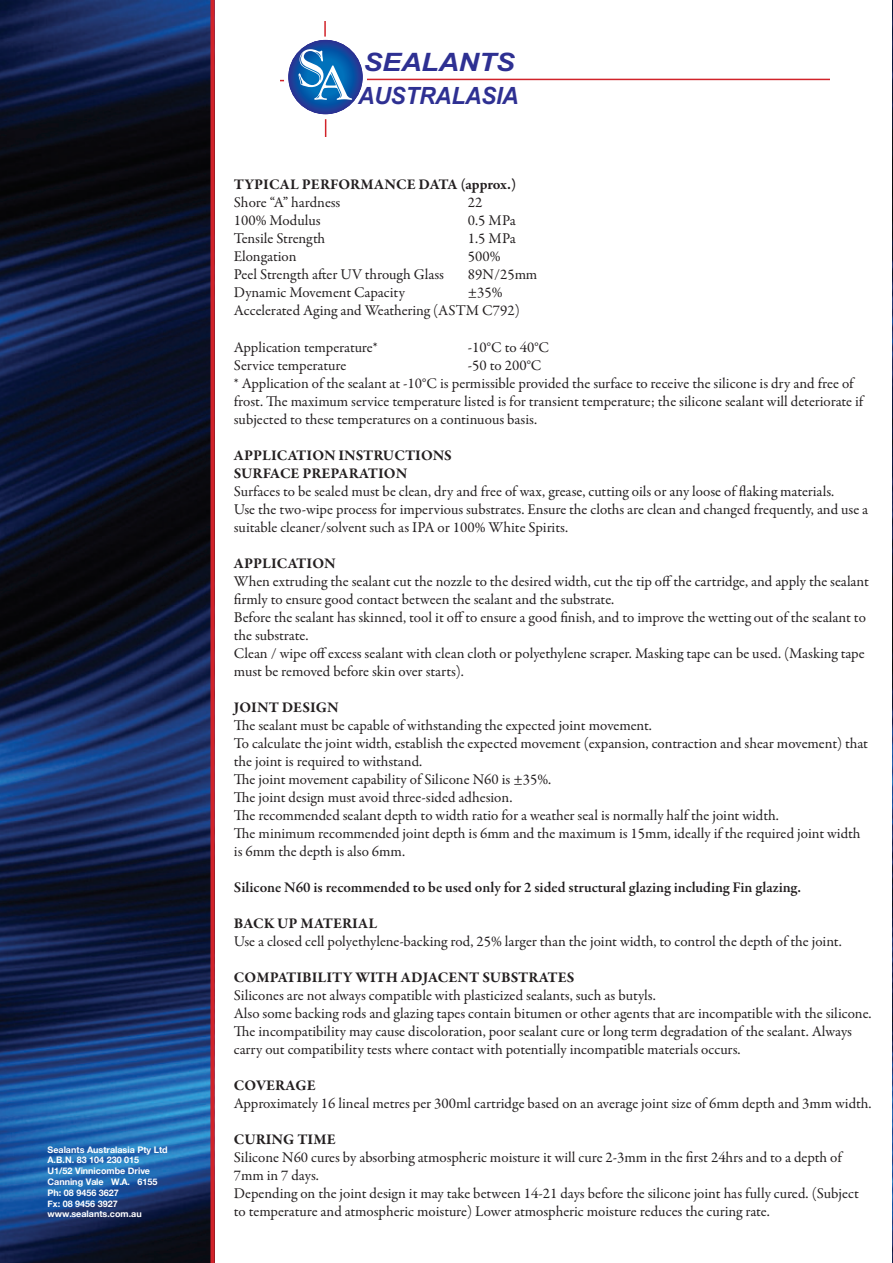
<style>
.page{position:relative;width:893px;height:1263px;background:#fff}
.page>*{position:absolute;margin:0;border:0;box-sizing:border-box;transform-origin:0 0}
.t1{font:italic 700 25.35px "Arial";letter-spacing:-.01em;color:#2e3092;scale:1.12 1}
.t2{font:italic 700 23.85px "Arial";letter-spacing:-.01em;color:#2e3092;scale:.95 1}
.t3{font:15px/18px "Garamond Premr Pro";color:#231f20}
.t4{font:700 15px "Garamond Premr Pro";color:#231f20}
.t5{font:600 15px "Garamond Premr Pro";color:#231f20}
.t6{font:700 9px/10.8px "Helvetica Neue";color:#fff}
</style>
<div class="page">
<img style="left:892px;top:0;width:1px;height:1263px">
<img style="left:0;top:0;width:210px;height:1263px">
<div style="left:210px;top:0;width:5px;height:1263px;background:#d1232a"></div>
<hr style="left:367px;top:79px;width:462px;height:1px;background:#d1232a">
<svg style="left:281px;top:21px;width:116px;height:115px"></svg>
<p class="t6" style="left:47px;top:1144px;width:122px">Sealants Australasia Pty Ltd<br>A.B.N. 83 104 230 015<br>U1/52 Vinnicombe Drive<br>Canning Vale W.A. 6155<br>Ph: 08 9456 3627<br>Fx: 08 9456 3927 www.sealants.com.au</p>
<h1 class="t1" style="left:364px;top:48px;width:137px">SEALANTS</h1>
<h2 class="t2" style="left:358px;top:82px;width:170px">AUSTRALASIA</h2>
<p class="t4" style="left:234px;top:176px;width:284px">TYPICAL PERFORMANCE DATA (approx.)</p>
<p class="t3" style="left:234px;top:194px;width:108px">Shore “A” hardness</p>
<p class="t3" style="left:468px;top:194px;width:16px">22</p>
<p class="t3" style="left:234px;top:212px;width:88px">100% Modulus</p>
<p class="t3" style="left:468px;top:212px;width:49px">0.5 MPa</p>
<p class="t3" style="left:234px;top:230px;width:93px">Tensile Strength</p>
<p class="t3" style="left:468px;top:230px;width:49px">1.5 MPa</p>
<p class="t3" style="left:234px;top:248px;width:64px">Elongation</p>
<p class="t3" style="left:468px;top:248px;width:34px">500%</p>
<p class="t3" style="left:234px;top:266px;width:212px">Peel Strength after UV through Glass</p>
<p class="t3" style="left:468px;top:266px;width:71px">89N/25mm</p>
<p class="t3" style="left:234px;top:284px;width:173px">Dynamic Movement Capacity</p>
<p class="t3" style="left:468px;top:284px;width:36px">±35%</p>
<p class="t3" style="left:234px;top:302px;width:288px">Accelerated Aging and Weathering (ASTM C792)</p>
<p class="t3" style="left:234px;top:338px;width:145px">Application temperature*</p>
<p class="t3" style="left:468px;top:338px;width:83px">-10°C to 40°C</p>
<p class="t3" style="left:234px;top:356px;width:114px">Service temperature</p>
<p class="t3" style="left:468px;top:356px;width:75px">-50 to 200°C</p>
<p class="t3" style="left:234px;top:374px;width:631px">* Application of the sealant at -10°C is permissible provided the surface to receive the silicone is dry and free of frost. The maximum service temperature listed is for transient temperature; the silicone sealant will deteriorate if subjected to these temperatures on a continuous basis.</p>
<p class="t4" style="left:234px;top:446px;width:220px">APPLICATION INSTRUCTIONS</p>
<p class="t4" style="left:234px;top:464px;width:175px">SURFACE PREPARATION</p>
<p class="t3" style="left:234px;top:482px;width:602px">Surfaces to be sealed must be clean, dry and free of wax, grease, cutting oils or any loose of flaking materials.</p>
<p class="t3" style="left:234px;top:500px;width:636px">Use the two-wipe process for impervious substrates. Ensure the cloths are clean and changed frequently, and use a suitable cleaner/solvent such as IPA or 100% White Spirits.</p>
<p class="t4" style="left:234px;top:554px;width:103px">APPLICATION</p>
<p class="t3" style="left:234px;top:572px;width:637px">When extruding the sealant cut the nozzle to the desired width, cut the tip off the cartridge, and apply the sealant firmly to ensure good contact between the sealant and the substrate.</p>
<p class="t3" style="left:234px;top:608px;width:633px">Before the sealant has skinned, tool it off to ensure a good finish, and to improve the wetting out of the sealant to the substrate.</p>
<p class="t3" style="left:234px;top:644px;width:632px">Clean / wipe off excess sealant with clean cloth or polyethylene scraper. Masking tape can be used. (Masking tape must be removed before skin over starts).</p>
<p class="t4" style="left:234px;top:698px;width:106px">JOINT DESIGN</p>
<p class="t3" style="left:234px;top:716px;width:420px">The sealant must be capable of withstanding the expected joint movement.</p>
<p class="t3" style="left:234px;top:734px;width:636px">To calculate the joint width, establish the expected movement (expansion, contraction and shear movement) that the joint is required to withstand.</p>
<p class="t3" style="left:234px;top:770px;width:319px">The joint movement capability of Silicone N60 is ±35%.</p>
<p class="t3" style="left:234px;top:788px;width:280px">The joint design must avoid three-sided adhesion.</p>
<p class="t3" style="left:234px;top:806px;width:547px">The recommended sealant depth to width ratio for a weather seal is normally half the joint width.</p>
<p class="t3" style="left:234px;top:824px;width:628px">The minimum recommended joint depth is 6mm and the maximum is 15mm, ideally if the required joint width is 6mm the depth is also 6mm.</p>
<p class="t5" style="left:234px;top:878px;width:569px">Silicone N60 is recommended to be used only for 2 sided structural glazing including Fin glazing.</p>
<p class="t4" style="left:234px;top:914px;width:145px">BACK UP MATERIAL</p>
<p class="t3" style="left:234px;top:932px;width:609px">Use a closed cell polyethylene-backing rod, 25% larger than the joint width, to control the depth of the joint.</p>
<p class="t4" style="left:234px;top:968px;width:342px">COMPATIBILITY WITH ADJACENT SUBSTRATES</p>
<p class="t3" style="left:234px;top:986px;width:424px">Silicones are not always compatible with plasticized sealants, such as butyls.</p>
<p class="t3" style="left:234px;top:1004px;width:639px">Also some backing rods and glazing tapes contain bitumen or other agents that are incompatible with the silicone.</p>
<p class="t3" style="left:234px;top:1022px;width:620px">The incompatibility may cause discoloration, poor sealant cure or long term degradation of the sealant. Always carry out compatibility tests where contact with potentially incompatible materials occurs.</p>
<p class="t4" style="left:234px;top:1076px;width:83px">COVERAGE</p>
<p class="t3" style="left:234px;top:1094px;width:639px">Approximately 16 lineal metres per 300ml cartridge based on an average joint size of 6mm depth and 3mm width.</p>
<p class="t4" style="left:234px;top:1130px;width:103px">CURING TIME</p>
<p class="t3" style="left:234px;top:1148px;width:609px">Silicone N60 cures by absorbing atmospheric moisture it will cure 2-3mm in the first 24hrs and to a depth of<br>7mm in 7 days.</p>
<p class="t3" style="left:234px;top:1184px;width:626px">Depending on the joint design it may take between 14-21 days before the silicone joint has fully cured. (Subject to temperature and atmospheric moisture) Lower atmospheric moisture reduces the curing rate.</p>
</div>
